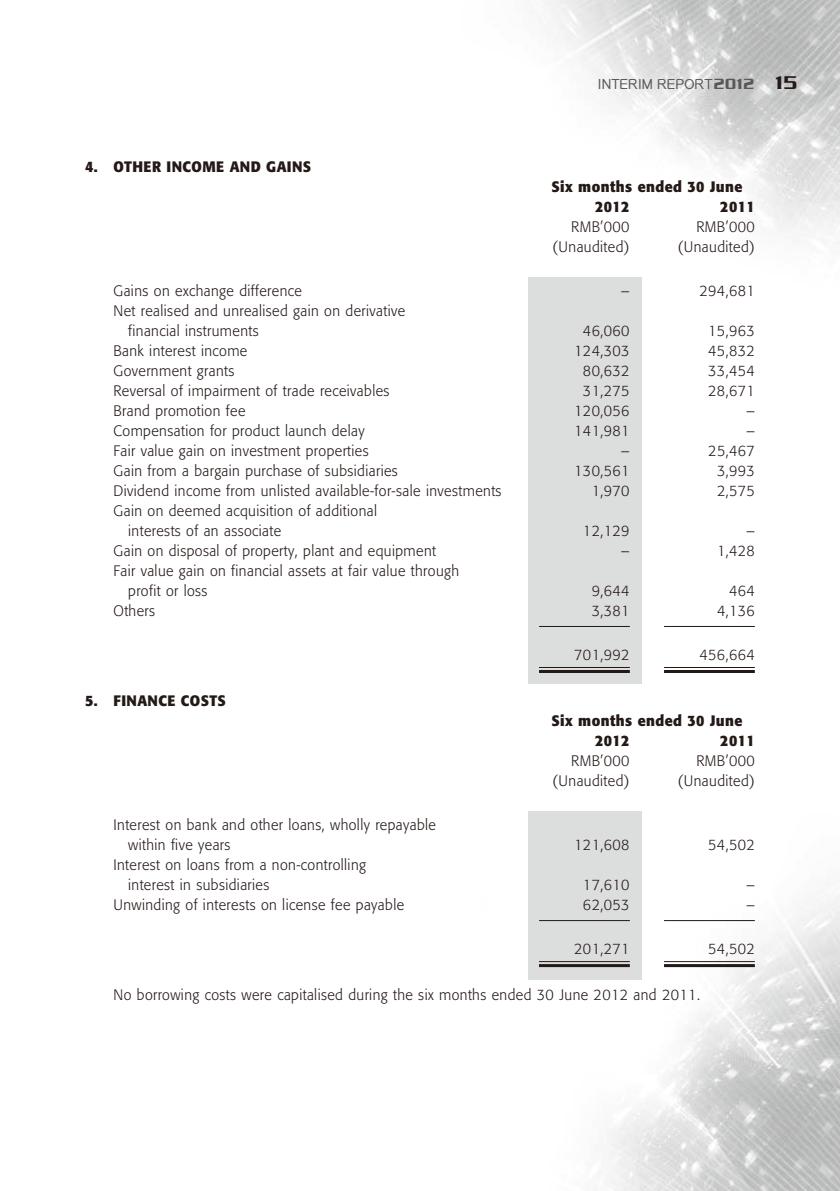
<style>
.page{position:relative;width:840px;height:1191px;background:#fff}
.page>*{position:absolute;margin:0;border:0;box-sizing:border-box;transform-origin:0 0}
.t1{font:300 15px/20px "Formata";letter-spacing:.03em;color:#231916;scale:.95 1}
.t2{font:700 15px/20px "Formata";letter-spacing:.03em;color:#231916;scale:.95 1}
.t3{font:500 14px "M Elle HK";letter-spacing:.03em;color:#595857;scale:.95 1}
.s1{font-family:"Serpentine Std";font-size:16px}
.s2{font-family:"Serpentine Std";font-size:20px;color:#231916}
</style>
<div class="page">
<img style="left:539px;top:0;width:300px;height:359px">
<img style="left:528px;top:811px;width:311px;height:380px">
<div style="left:527px;top:277px;width:114px;height:406px;background:#dcdddd"></div>
<hr style="left:538px;top:626px;width:91px;height:1px;background:#231916">
<hr style="left:663px;top:626px;width:91px;height:1px;background:#231916">
<hr style="left:538px;top:667px;width:91px;height:1px;background:#231916">
<hr style="left:538px;top:670px;width:91px;height:3px;background:#231916">
<hr style="left:663px;top:667px;width:91px;height:1px;background:#231916">
<hr style="left:663px;top:670px;width:91px;height:3px;background:#231916">
<div style="left:527px;top:811px;width:114px;height:168px;background:#dcdddd"></div>
<hr style="left:538px;top:920px;width:91px;height:1px;background:#231916">
<hr style="left:663px;top:920px;width:91px;height:1px;background:#231916">
<hr style="left:538px;top:961px;width:91px;height:1px;background:#231916">
<hr style="left:538px;top:964px;width:91px;height:3px;background:#231916">
<hr style="left:663px;top:961px;width:91px;height:1px;background:#231916">
<hr style="left:663px;top:964px;width:91px;height:3px;background:#231916">
<p class="t2" style="left:85px;top:156px;width:239px">4. OTHER INCOME AND GAINS</p>
<p class="t3" style="left:597px;top:74px;width:211px">INTERIM REPORT<span class="s1">2012</span> <span class="s2">15</span></p>
<p class="t2" style="left:594px;top:176px;width:156px;text-indent:-44px">Six months ended 30 June<br>2012</p>
<p class="t2" style="left:720px;top:196px;width:38px">2011</p>
<p class="t1" style="left:571px;top:216px;width:63px">RMB’000</p>
<p class="t1" style="left:696px;top:216px;width:63px">RMB’000</p>
<p class="t1" style="left:552px;top:236px;width:82px">(Unaudited)</p>
<p class="t1" style="left:677px;top:236px;width:82px">(Unaudited)</p>
<p class="t1" style="left:113px;top:280px;width:200px">Gains on exchange difference</p>
<p class="t1" style="left:621px;top:280px;width:10px">–</p>
<p class="t1" style="left:699px;top:280px;width:60px">294,681</p>
<p class="t1" style="left:128px;top:300px;width:293px;text-indent:-15px">Net realised and unrealised gain on derivative financial instruments</p>
<p class="t1" style="left:582px;top:320px;width:51px">46,060</p>
<p class="t1" style="left:707px;top:320px;width:51px">15,963</p>
<p class="t1" style="left:113px;top:340px;width:142px">Bank interest income</p>
<p class="t1" style="left:574px;top:340px;width:60px">124,303</p>
<p class="t1" style="left:707px;top:340px;width:51px">45,832</p>
<p class="t1" style="left:113px;top:360px;width:129px">Government grants</p>
<p class="t1" style="left:582px;top:360px;width:51px">80,632</p>
<p class="t1" style="left:707px;top:360px;width:51px">33,454</p>
<p class="t1" style="left:113px;top:380px;width:292px">Reversal of impairment of trade receivables</p>
<p class="t1" style="left:582px;top:380px;width:51px">31,275</p>
<p class="t1" style="left:707px;top:380px;width:51px">28,671</p>
<p class="t1" style="left:113px;top:400px;width:140px">Brand promotion fee</p>
<p class="t1" style="left:574px;top:400px;width:60px">120,056</p>
<p class="t1" style="left:746px;top:400px;width:10px">–</p>
<p class="t1" style="left:113px;top:420px;width:266px">Compensation for product launch delay</p>
<p class="t1" style="left:574px;top:420px;width:60px">141,981</p>
<p class="t1" style="left:746px;top:420px;width:10px">–</p>
<p class="t1" style="left:113px;top:440px;width:270px">Fair value gain on investment properties</p>
<p class="t1" style="left:621px;top:440px;width:10px">–</p>
<p class="t1" style="left:707px;top:440px;width:51px">25,467</p>
<p class="t1" style="left:113px;top:460px;width:300px">Gain from a bargain purchase of subsidiaries</p>
<p class="t1" style="left:574px;top:460px;width:60px">130,561</p>
<p class="t1" style="left:716px;top:460px;width:41px">3,993</p>
<p class="t1" style="left:113px;top:480px;width:409px">Dividend income from unlisted available-for-sale investments</p>
<p class="t1" style="left:591px;top:480px;width:41px">1,970</p>
<p class="t1" style="left:716px;top:480px;width:41px">2,575</p>
<p class="t1" style="left:128px;top:500px;width:263px;text-indent:-15px">Gain on deemed acquisition of additional interests of an associate</p>
<p class="t1" style="left:582px;top:520px;width:51px">12,129</p>
<p class="t1" style="left:746px;top:520px;width:10px">–</p>
<p class="t1" style="left:113px;top:540px;width:341px">Gain on disposal of property, plant and equipment</p>
<p class="t1" style="left:621px;top:540px;width:10px">–</p>
<p class="t1" style="left:716px;top:540px;width:41px">1,428</p>
<p class="t1" style="left:128px;top:560px;width:349px;text-indent:-15px">Fair value gain on financial assets at fair value through profit or loss</p>
<p class="t1" style="left:591px;top:580px;width:41px">9,644</p>
<p class="t1" style="left:728px;top:580px;width:29px">464</p>
<p class="t1" style="left:113px;top:600px;width:45px">Others</p>
<p class="t1" style="left:591px;top:600px;width:41px">3,381</p>
<p class="t1" style="left:716px;top:600px;width:41px">4,136</p>
<p class="t1" style="left:574px;top:644px;width:60px">701,992</p>
<p class="t1" style="left:699px;top:644px;width:60px">456,664</p>
<p class="t2" style="left:85px;top:690px;width:149px">5. FINANCE COSTS</p>
<p class="t2" style="left:594px;top:710px;width:156px;text-indent:-44px">Six months ended 30 June<br>2012</p>
<p class="t2" style="left:720px;top:730px;width:38px">2011</p>
<p class="t1" style="left:128px;top:814px;width:325px;text-indent:-15px">Interest on bank and other loans, wholly repayable within five years</p>
<p class="t1" style="left:128px;top:854px;width:252px;text-indent:-15px">Interest on loans from a non-controlling interest in subsidiaries</p>
<p class="t1" style="left:571px;top:750px;width:63px">RMB’000</p>
<p class="t1" style="left:696px;top:750px;width:63px">RMB’000</p>
<p class="t1" style="left:552px;top:770px;width:82px">(Unaudited)</p>
<p class="t1" style="left:677px;top:770px;width:82px">(Unaudited)</p>
<p class="t1" style="left:574px;top:834px;width:60px">121,608</p>
<p class="t1" style="left:707px;top:834px;width:51px">54,502</p>
<p class="t1" style="left:582px;top:874px;width:51px">17,610</p>
<p class="t1" style="left:746px;top:874px;width:10px">–</p>
<p class="t1" style="left:113px;top:894px;width:307px">Unwinding of interests on license fee payable</p>
<p class="t1" style="left:582px;top:894px;width:51px">62,053</p>
<p class="t1" style="left:746px;top:894px;width:10px">–</p>
<p class="t1" style="left:574px;top:938px;width:60px">201,271</p>
<p class="t1" style="left:707px;top:938px;width:51px">54,502</p>
<p class="t1" style="left:113px;top:984px;width:618px">No borrowing costs were capitalised during the six months ended 30 June 2012 and 2011.</p>
</div>
